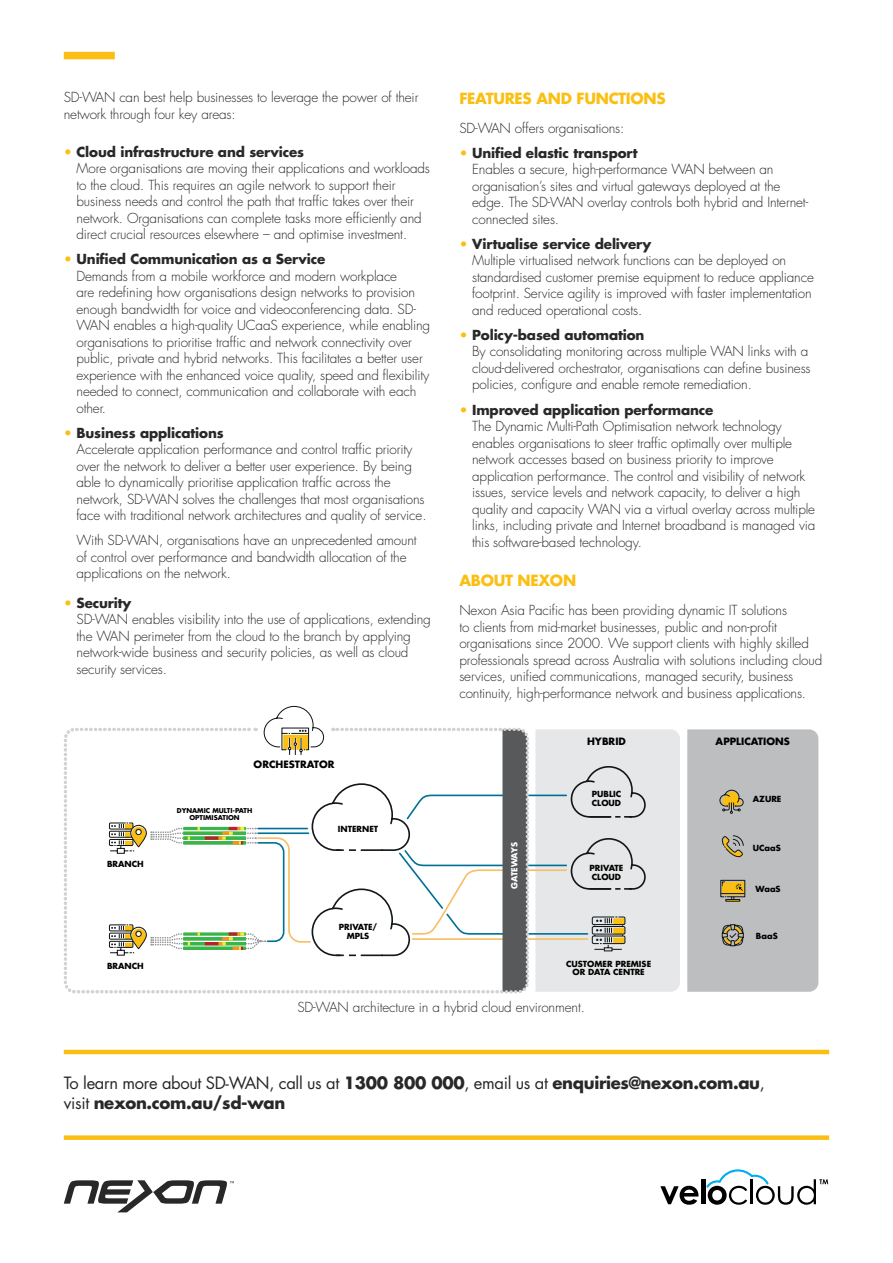
<style>
.page{position:relative;width:893px;height:1263px;background:#fff}
.page>*{position:absolute;margin:0;border:0;box-sizing:border-box;transform-origin:0 0}
.Back_Page_Footer_1{font:700 16.5px/19.5px "Futura Std";letter-spacing:-.02em;color:#292829}
.H6_-_Yellow_-_10_12{font:700 15px "Futura Std";letter-spacing:-.02em;color:#fbbf13}
.Body_1_-_Slate_-_9_1{font:300 13.5px/16.5px "Futura Std";letter-spacing:-.01em;color:#292829}
.t1{font:700 9.9px "Futura Std";color:#000}
.t2{font:700 8.25px/9px "Futura Std";color:#000;text-align:center}
.t3{font:700 8.25px "Futura Std";color:#fff}
.t4{font:700 6.6px/7.4px "Futura Std";color:#000;text-align:center}
.s1{color:#fbbf13}
.s2{font-weight:700}
.s3{font-weight:400}
</style>
<div class="page">
<div style="left:64px;top:52px;width:51px;height:7px;background:#fbbf13"></div>
<svg style="left:64px;top:1180px;width:170px;height:32px"></svg>
<div style="left:64px;top:1135px;width:765px;height:5px;background:#fbbf13"></div>
<hr style="left:64px;top:1050px;width:765px;height:4px;background:#fbbf13">
<svg style="left:660px;top:1186px;width:38px;height:19px"></svg>
<hr style="left:701px;top:1179px;width:4px;height:25px;background:#000">
<svg style="left:706px;top:1169px;width:122px;height:36px"></svg>
<div style="left:687px;top:729px;width:131px;height:263px;background:#bcbec0"></div>
<svg style="left:108px;top:706px;width:572px;height:286px"></svg>
<p class="Body_1_-_Slate_-_9_1" style="left:64px;top:90px;width:356px">SD-WAN can best help businesses to leverage the power of their network through four key areas:</p>
<p class="Body_1_-_Slate_-_9_1" style="left:77px;top:144px;width:355px;text-indent:-13px"><span class="s1">•</span> <span class="s2">Cloud infrastructure and services<br></span>More organisations are moving their applications and workloads to the cloud. This requires an agile network to support their business needs and control the path that traffic takes over their network. Organisations can complete tasks more efficiently and direct crucial resources elsewhere – and optimise investment.</p>
<p class="Body_1_-_Slate_-_9_1" style="left:77px;top:251px;width:355px;text-indent:-13px"><span class="s1">•</span> <span class="s2">Unified Communication as a Service<br></span>Demands from a mobile workforce and modern workplace<br>are redefining how organisations design networks to provision enough bandwidth for voice and videoconferencing data. SD-WAN enables a high-quality UCaaS experience, while enabling organisations to prioritise traffic and network connectivity over public, private and hybrid networks. This facilitates a better user experience with the enhanced voice quality, speed and flexibility needed to connect, communication and collaborate with each other.</p>
<p class="Body_1_-_Slate_-_9_1" style="left:77px;top:425px;width:351px;text-indent:-13px"><span class="s1">•</span> <span class="s2">Business applications<br></span>Accelerate application performance and control traffic priority over the network to deliver a better user experience. By being able to dynamically prioritise application traffic across the network, SD-WAN solves the challenges that most organisations face with traditional network architectures and quality of service.</p>
<p class="Body_1_-_Slate_-_9_1" style="left:77px;top:532px;width:342px">With SD-WAN, organisations have an unprecedented amount of control over performance and bandwidth allocation of the applications on the network.</p>
<p class="Body_1_-_Slate_-_9_1" style="left:77px;top:595px;width:356px;text-indent:-13px"><span class="s1">•</span> <span class="s2">Security<br></span>SD-WAN enables visibility into the use of applications, extending the WAN perimeter from the cloud to the branch by applying network-wide business and security policies, as well as cloud security services.</p>
<p class="t1" style="left:254px;top:757px;width:82px">ORCHESTRATOR</p>
<p class="t2" style="left:107px;top:859px;width:38px">BRANCH</p>
<p class="t4" style="left:177px;top:807px;width:77px">DYNAMIC MULTI-PATH<br>OPTIMISATION</p>
<p class="t2" style="left:107px;top:961px;width:38px">BRANCH</p>
<p class="t2" style="left:338px;top:824px;width:42px">INTERNET</p>
<p class="t2" style="left:339px;top:922px;width:40px">PRIVATE/<br>MPLS</p>
<p class="H6_-_Yellow_-_10_12" style="left:459px;top:88px;width:208px">FEATURES AND FUNCTIONS</p>
<p class="Body_1_-_Slate_-_9_1" style="left:459px;top:120px;width:166px">SD-WAN offers organisations:</p>
<p class="Body_1_-_Slate_-_9_1" style="left:472px;top:145px;width:338px;text-indent:-13px"><span class="s1">•</span> <span class="s2">Unified elastic transport<br></span>Enables a secure, high-performance WAN between an organisation’s sites and virtual gateways deployed at the edge. The SD-WAN overlay controls both hybrid and Internet&shy;connected sites.</p>
<p class="Body_1_-_Slate_-_9_1" style="left:472px;top:236px;width:343px;text-indent:-13px"><span class="s1">•</span> <span class="s2">Virtualise service delivery<br></span>Multiple virtualised network functions can be deployed on standardised customer premise equipment to reduce appliance footprint. Service agility is improved with faster implementation and reduced operational costs.</p>
<p class="Body_1_-_Slate_-_9_1" style="left:472px;top:327px;width:340px;text-indent:-13px"><span class="s1">•</span> <span class="s2">Policy-based automation<br></span>By consolidating monitoring across multiple WAN links with a cloud-delivered orchestrator, organisations can define business policies, configure and enable remote remediation.</p>
<p class="Body_1_-_Slate_-_9_1" style="left:472px;top:402px;width:345px;text-indent:-13px"><span class="s1">•</span> <span class="s2">Improved application performance<br></span>The Dynamic Multi-Path Optimisation network technology enables organisations to steer traffic optimally over multiple network accesses based on business priority to improve application performance. The control and visibility of network issues, service levels and network capacity, to deliver a high quality and capacity WAN via a virtual overlay across multiple links, including private and Internet broadband is managed via this software-based technology.</p>
<p class="H6_-_Yellow_-_10_12" style="left:459px;top:570px;width:118px">ABOUT NEXON</p>
<p class="Body_1_-_Slate_-_9_1" style="left:459px;top:602px;width:364px">Nexon Asia Pacific has been providing dynamic IT solutions<br>to clients from mid-market businesses, public and non-profit organisations since 2000. We support clients with highly skilled professionals spread across Australia with solutions including cloud services, unified communications, managed security, business continuity, high-performance network and business applications.</p>
<p class="t1" style="left:587px;top:735px;width:40px">HYBRID</p>
<p class="t1" style="left:716px;top:735px;width:76px">APPLICATIONS</p>
<p class="t3" style="left:509px;top:889px;width:48px;rotate:-90deg">GATEWAYS</p>
<p class="t2" style="left:592px;top:789px;width:31px;text-align:left">PUBLIC<br>CLOUD</p>
<p class="t2" style="left:589px;top:864px;width:35px;text-align:left">PRIVATE<br>CLOUD</p>
<p class="t2" style="left:566px;top:959px;width:87px;line-height:8.2px">CUSTOMER PREMISE<br>OR DATA CENTRE</p>
<p class="t2" style="left:753px;top:794px;width:30px">AZURE</p>
<p class="t2" style="left:753px;top:844px;width:29px">UCaaS</p>
<p class="t2" style="left:756px;top:884px;width:27px">WaaS</p>
<p class="t2" style="left:756px;top:931px;width:23px">BaaS</p>
<p class="Body_1_-_Slate_-_9_1" style="left:297px;top:999px;width:289px">SD-WAN architecture in a hybrid cloud environment.</p>
<p class="Back_Page_Footer_1" style="left:64px;top:1073px;width:703px"><span class="s3">To learn more about SD-WAN, call us at</span> 1300 800 000<span class="s3">, email us at</span> enquiries@nexon.com.au<span class="s3">, visit</span> nexon.com.au/sd-wan</p>
</div>
